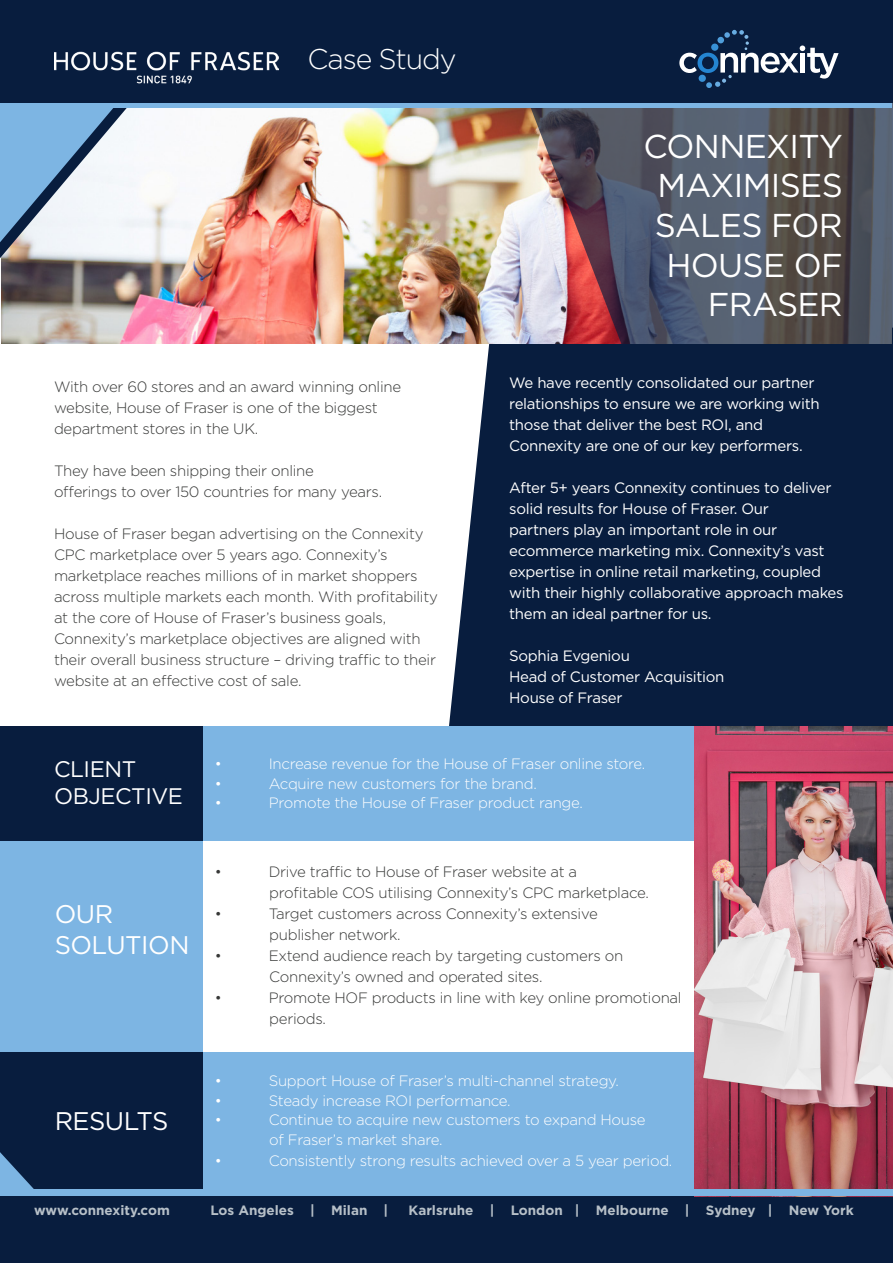
<style>
.page{position:relative;width:893px;height:1263px;background:#fff}
.page>*{position:absolute;margin:0;border:0;box-sizing:border-box;transform-origin:0 0}
.t1{font:33px "Gotham";letter-spacing:-.02em;color:#fff}
.t2{font:300 28.5px "Gotham";letter-spacing:-.04em;color:#fff}
.t3{font:25.5px "Gotham";letter-spacing:-.02em;color:#fff}
.t4{font:22.5px "Gotham";letter-spacing:-.02em;color:#fff}
.t5{font:300 15px/21px "Gotham";letter-spacing:-.02em;color:#373837}
.t6{font:15px/21px "Gotham";letter-spacing:-.02em;color:#fff}
.t7{font:300 15px "Gotham";letter-spacing:-.02em;color:#fff}
.t8{font:700 13.5px "Gotham";color:#b7c0c8}
</style>
<div class="page">
<svg style="left:446px;top:344px;width:447px;height:383px;background:#1a2d4c"></svg>
<img style="left:1px;top:108px;width:510px;height:236px">
<svg style="left:511px;top:102px;width:382px;height:366px;background:#464a5c"></svg>
<div style="left:202px;top:1052px;width:691px;height:152px;background:#7db5e3"></div>
<svg style="left:0;top:108px;width:129px;height:150px"></svg>
<svg style="left:0;top:102px;width:892px;height:6px;background:#699bc7"></svg>
<div style="left:0;top:1194px;width:893px;height:69px;background:#081d3e"></div>
<div style="left:0;top:0;width:893px;height:102px;background:#081d3e"></div>
<div style="left:202px;top:727px;width:691px;height:114px;background:#7db5e3"></div>
<div style="left:0;top:727px;width:202px;height:114px;background:#081d3e"></div>
<div style="left:0;top:841px;width:202px;height:211px;background:#7db5e3"></div>
<img style="left:695px;top:727px;width:198px;height:462px">
<div style="left:0;top:1052px;width:202px;height:142px;background:#081d3e"></div>
<div style="left:0;top:1189px;width:893px;height:7px;background:#7db5e3"></div>
<svg style="left:679px;top:30px;width:160px;height:58px"></svg>
<svg style="left:0;top:1152px;width:34px;height:37px"></svg>
<img style="left:55px;top:51px;width:224px;height:91px">
<p class="t2" style="left:308px;top:41px;width:151px">Case Study</p>
<p class="t5" style="left:54px;top:375px;width:349px">With over 60 stores and an award winning online</p>
<p class="t5" style="left:54px;top:396px;width:325px">website, House of Fraser is one of the biggest</p>
<p class="t5" style="left:54px;top:417px;width:206px">department stores in the UK.</p>
<p class="t5" style="left:54px;top:459px;width:261px">They have been shipping their online</p>
<p class="t5" style="left:54px;top:480px;width:330px">offerings to over 150 countries for many years.</p>
<p class="t5" style="left:54px;top:522px;width:371px">House of Fraser began advertising on the Connexity<br>CPC marketplace over 5 years ago. Connexity’s</p>
<p class="t5" style="left:54px;top:564px;width:385px">marketplace reaches millions of in market shoppers across multiple markets each month. With profitability at the core of House of Fraser’s business goals,</p>
<p class="t5" style="left:54px;top:627px;width:384px">Connexity’s marketplace objectives are aligned with their overall business structure – driving traffic to their website at an effective cost of sale.</p>
<p class="t1" style="left:643px;top:125px;width:201px">CONNEXITY</p>
<p class="t1" style="left:657px;top:165px;width:187px">MAXIMISES</p>
<p class="t1" style="left:655px;top:204px;width:190px">SALES FOR</p>
<p class="t1" style="left:666px;top:244px;width:178px">HOUSE OF</p>
<p class="t1" style="left:708px;top:283px;width:136px">FRASER</p>
<p class="t6" style="left:509px;top:372px;width:307px">We have recently consolidated our partner</p>
<p class="t6" style="left:509px;top:393px;width:312px">relationships to ensure we are working with those that deliver the best ROI, and</p>
<p class="t6" style="left:509px;top:435px;width:295px">Connexity are one of our key performers.</p>
<p class="t6" style="left:509px;top:477px;width:324px">After 5+ years Connexity continues to deliver solid results for House of Fraser. Our</p>
<p class="t6" style="left:509px;top:519px;width:269px">partners play an important role in our</p>
<p class="t6" style="left:509px;top:540px;width:317px">ecommerce marketing mix. Connexity’s vast</p>
<p class="t6" style="left:509px;top:561px;width:336px">expertise in online retail marketing, coupled with their highly collaborative approach makes them an ideal partner for us.</p>
<p class="t6" style="left:509px;top:645px;width:122px">Sophia Evgeniou</p>
<p class="t6" style="left:509px;top:666px;width:217px">Head of Customer Acquisition</p>
<p class="t6" style="left:509px;top:687px;width:115px">House of Fraser</p>
<p class="t4" style="left:54px;top:754px;width:84px">CLIENT</p>
<p class="t4" style="left:54px;top:781px;width:130px">OBJECTIVE</p>
<p class="t3" style="left:55px;top:897px;width:60px">OUR</p>
<p class="t3" style="left:55px;top:928px;width:136px">SOLUTION</p>
<p class="t3" style="left:55px;top:1104px;width:115px">RESULTS</p>
<p class="t7" style="left:215px;top:754px;width:9px">•</p>
<p class="t7" style="left:269px;top:754px;width:378px">Increase revenue for the House of Fraser online store.</p>
<p class="t7" style="left:215px;top:774px;width:9px">•</p>
<p class="t7" style="left:269px;top:774px;width:270px">Acquire new customers for the brand.</p>
<p class="t7" style="left:215px;top:793px;width:9px">•</p>
<p class="t7" style="left:269px;top:793px;width:316px">Promote the House of Fraser product range.</p>
<p class="t5" style="left:215px;top:860px;width:9px">•</p>
<p class="t5" style="left:269px;top:860px;width:310px">Drive traffic to House of Fraser website at a</p>
<p class="t5" style="left:269px;top:881px;width:381px">profitable COS utilising Connexity’s CPC marketplace.</p>
<p class="t5" style="left:215px;top:902px;width:9px">•</p>
<p class="t5" style="left:269px;top:902px;width:331px">Target customers across Connexity’s extensive</p>
<p class="t5" style="left:269px;top:923px;width:133px">publisher network.</p>
<p class="t5" style="left:215px;top:944px;width:9px">•</p>
<p class="t5" style="left:269px;top:944px;width:356px">Extend audience reach by targeting customers on</p>
<p class="t5" style="left:269px;top:965px;width:275px">Connexity’s owned and operated sites.</p>
<p class="t5" style="left:215px;top:986px;width:9px">•</p>
<p class="t5" style="left:269px;top:986px;width:414px">Promote HOF products in line with key online promotional</p>
<p class="t5" style="left:269px;top:1007px;width:58px">periods.</p>
<p class="t7" style="left:215px;top:1071px;width:9px">•</p>
<p class="t7" style="left:269px;top:1071px;width:352px">Support House of Fraser’s multi-channel strategy.</p>
<p class="t7" style="left:215px;top:1091px;width:9px">•</p>
<p class="t7" style="left:269px;top:1091px;width:244px">Steady increase ROI performance.</p>
<p class="t7" style="left:215px;top:1110px;width:9px">•</p>
<p class="t7" style="left:269px;top:1110px;width:378px">Continue to acquire new customers to expand House</p>
<p class="t7" style="left:269px;top:1130px;width:175px">of Fraser’s market share.</p>
<p class="t7" style="left:215px;top:1151px;width:9px">•</p>
<p class="t7" style="left:269px;top:1151px;width:405px">Consistently strong results achieved over a 5 year period.</p>
<p class="t8" style="left:34px;top:1201px;width:137px">www.connexity.com</p>
<p class="t8" style="left:210px;top:1201px;width:179px">Los Angeles | Milan |</p>
<p class="t8" style="left:409px;top:1201px;width:447px">Karlsruhe | London | Melbourne | Sydney | New York</p>
</div>
